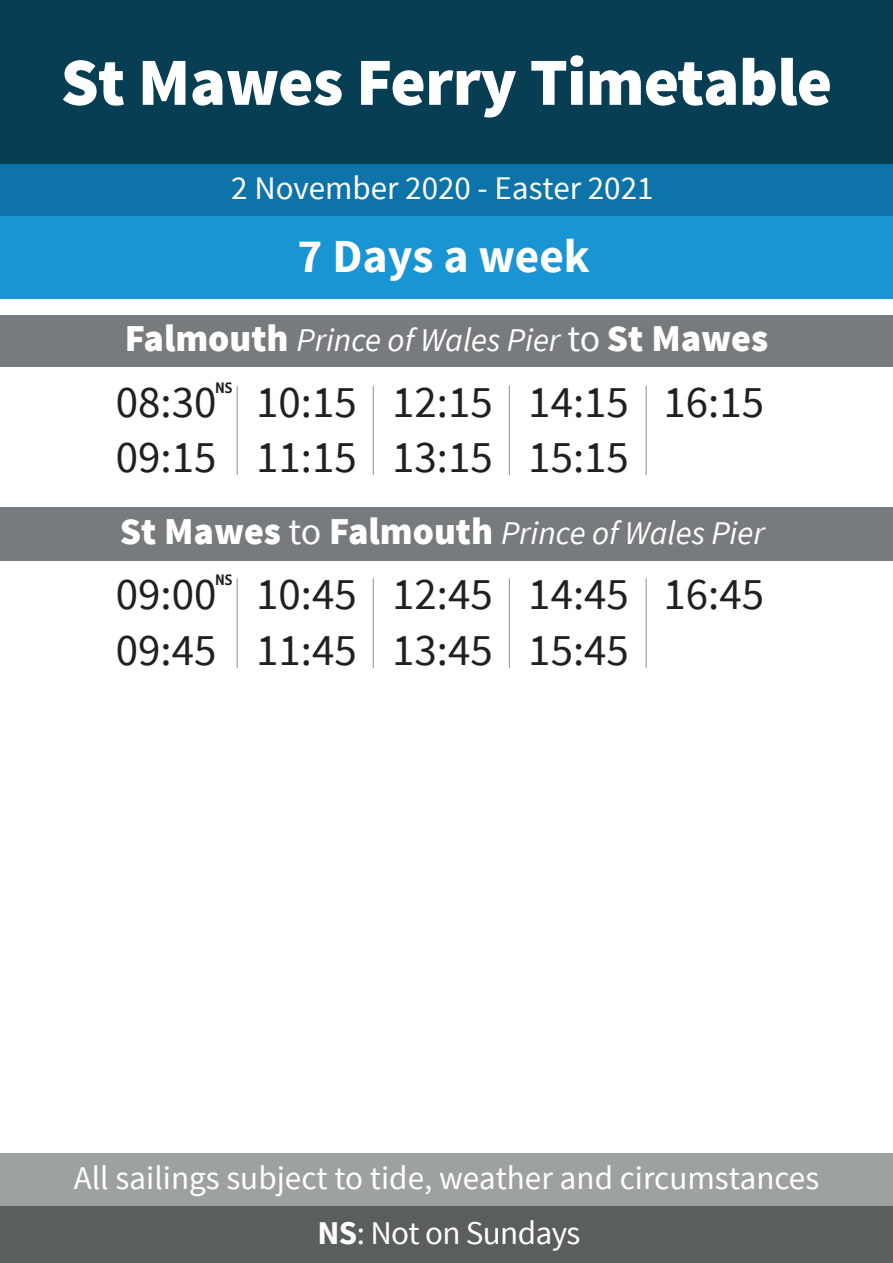
<style>
.page{position:relative;width:893px;height:1263px;background:#fff}
.page>*{position:absolute;margin:0;border:0;box-sizing:border-box;transform-origin:0 0}
.t1{font:900 67.5px "Source Sans Pro";letter-spacing:-.01em;color:#fff}
.t2{font:700 47.4px "Source Sans Pro";color:#fff}
.t3{font:45px "Source Sans Pro";color:#231f20}
.t4{font:italic 33.15px "Source Sans Pro";color:#fff}
.t5{font:33.15px "Source Sans Pro";color:#fff}
.t6{font:33.15px "Source Sans Pro";letter-spacing:-.02em;color:#fff}
.t7{font:33px "Source Sans Pro";color:#fff}
.t8{font:700 14.25px "Stroudley";color:#231f20}
.s1{font-weight:900;font-style:normal;font-size:37.95px}
.s2{font-style:normal;font-size:37.95px}
.s3{font-weight:700}
</style>
<div class="page">
<div style="left:0;top:0;width:893px;height:164px;background:#073e53"></div>
<div style="left:0;top:215px;width:893px;height:84px;background:#1995d4"></div>
<div style="left:0;top:164px;width:893px;height:51px;background:#0e73a9"></div>
<div style="left:0;top:315px;width:893px;height:52px;background:#777b7d"></div>
<div style="left:0;top:508px;width:893px;height:53px;background:#777b7d"></div>
<div style="left:0;top:1153px;width:893px;height:53px;background:#9da1a2"></div>
<div style="left:0;top:1206px;width:893px;height:57px;background:#5a5e5f"></div>
<hr style="left:237px;top:386px;width:1px;height:89px;background:#9da1a2">
<hr style="left:373px;top:386px;width:1px;height:89px;background:#9da1a2">
<hr style="left:509px;top:386px;width:1px;height:89px;background:#9da1a2">
<hr style="left:646px;top:386px;width:1px;height:89px;background:#9da1a2">
<hr style="left:237px;top:578px;width:1px;height:90px;background:#9da1a2">
<hr style="left:373px;top:578px;width:1px;height:90px;background:#9da1a2">
<hr style="left:509px;top:578px;width:1px;height:90px;background:#9da1a2">
<hr style="left:646px;top:578px;width:1px;height:90px;background:#9da1a2">
<p class="t1" style="left:61px;top:38px;width:773px">St Mawes Ferry Timetable</p>
<p class="t7" style="left:231px;top:167px;width:424px">2 November 2020 - Easter 2021</p>
<p class="t2" style="left:298px;top:226px;width:294px">7 Days a week</p>
<p class="t4" style="left:125px;top:319px;width:645px"><span class="s1">Falmouth</span> Prince of Wales Pier <span class="s2">to</span> <span class="s1">St Mawes</span></p>
<p class="t8" style="left:215px;top:379px;width:19px">NS</p>
<p class="t3" style="left:116px;top:374px;width:102px">08:30</p>
<p class="t3" style="left:116px;top:429px;width:102px">09:15</p>
<p class="t3" style="left:256px;top:374px;width:102px">10:15</p>
<p class="t3" style="left:256px;top:429px;width:102px">11:15</p>
<p class="t3" style="left:392px;top:374px;width:102px">12:15</p>
<p class="t3" style="left:392px;top:429px;width:102px">13:15</p>
<p class="t3" style="left:528px;top:374px;width:102px">14:15</p>
<p class="t3" style="left:528px;top:429px;width:102px">15:15</p>
<p class="t3" style="left:663px;top:374px;width:102px">16:15</p>
<p class="t4" style="left:120px;top:512px;width:646px"><span class="s1">St Mawes</span> <span class="s2">to</span> <span class="s1">Falmouth</span> Prince of Wales Pier</p>
<p class="t8" style="left:215px;top:571px;width:19px">NS</p>
<p class="t3" style="left:116px;top:566px;width:102px">09:00</p>
<p class="t3" style="left:116px;top:622px;width:102px">09:45</p>
<p class="t3" style="left:256px;top:566px;width:102px">10:45</p>
<p class="t3" style="left:256px;top:622px;width:102px">11:45</p>
<p class="t3" style="left:392px;top:566px;width:102px">12:45</p>
<p class="t3" style="left:392px;top:622px;width:102px">13:45</p>
<p class="t3" style="left:528px;top:566px;width:102px">14:45</p>
<p class="t3" style="left:528px;top:622px;width:102px">15:45</p>
<p class="t3" style="left:663px;top:566px;width:102px">16:45</p>
<p class="t5" style="left:74px;top:1157px;width:747px">All sailings subject to tide, weather and circumstances</p>
<p class="t6" style="left:318px;top:1213px;width:264px"><span class="s3">NS</span>: Not on Sundays</p>
</div>
